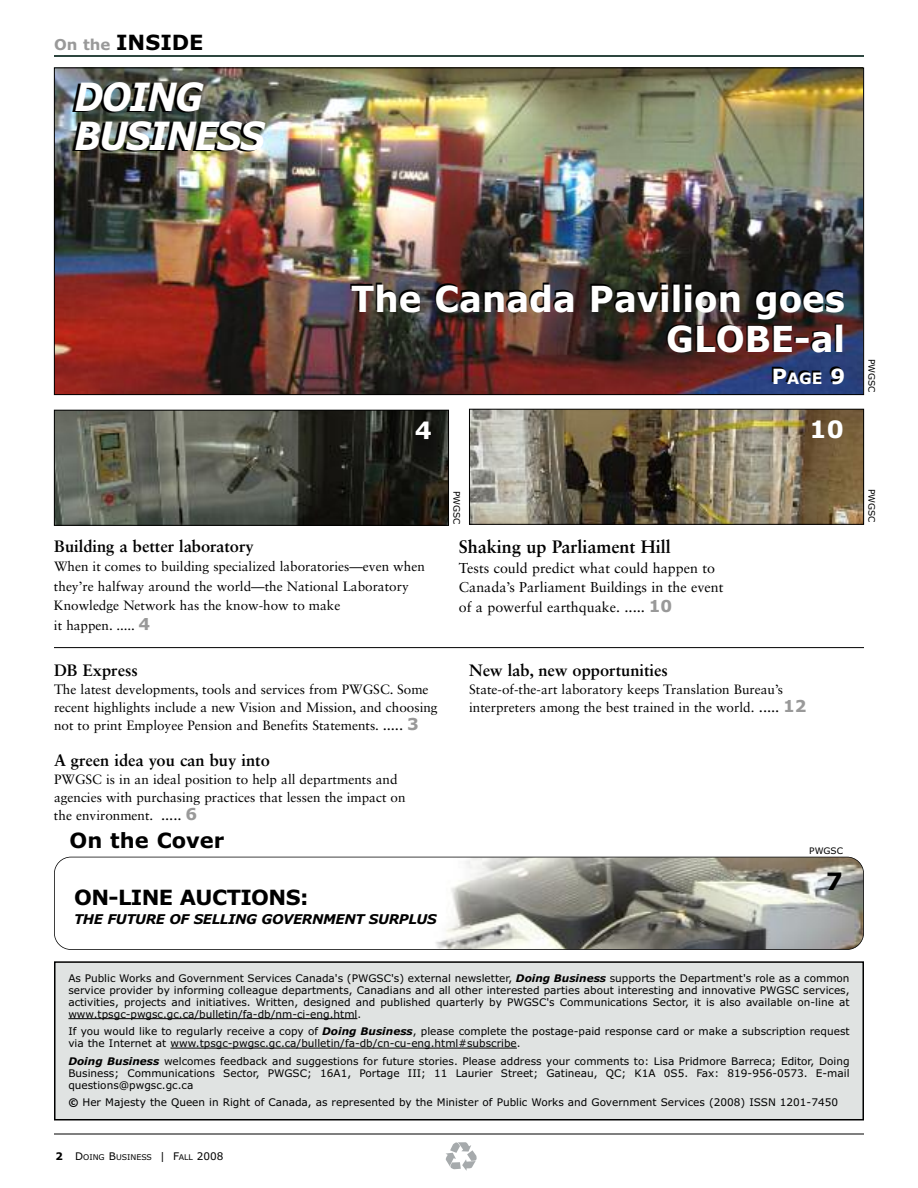
<style>
.page{position:relative;width:918px;height:1188px;background:#fff}
.page>*{position:absolute;margin:0;border:0;box-sizing:border-box;transform-origin:0 0}
.t1{font:italic 700 39px/39px "Verdana";letter-spacing:-.045em;color:#fff;scale:.89 1}
.t2{font:700 36px/40.5px "Verdana";color:#fff;text-align:right;scale:.95 1}
.t3{font:700 24px "Verdana";color:#fff}
.t4{font:700 24px "Verdana";color:#000}
.t5{font:700 21px "Verdana";color:#000}
.t6{font:700 21px "Verdana";letter-spacing:-.03em;color:#000}
.t7{font:700 18px "Sabon LT Std";color:#000}
.t8{font:700 16.5px "Sabon LT Std";color:#000}
.t9{font:700 15.75px "Verdana";color:#fff}
.t10{font:14.25px/19.5px "Sabon LT Std";color:#000}
.t11{font:13.5px/18px "Sabon LT Std";color:#000}
.t12{font:italic 700 13.5px "Verdana";letter-spacing:-.03em;color:#000}
.t13{font:10.5px/12px "Verdana";color:#000;text-align:justify}
.t14{font:9px "Verdana";color:#000}
.t15{font:7.8px "Verdana";color:#000}
.s1{font-size:15px;color:#999}
.s2{font-size:21px}
.s3{font-family:"Verdana";font-weight:700;font-size:16.5px;color:#999}
.s4{font-size:15px}
.s5{font-weight:700;font-style:italic}
.s6{font-weight:700}
.s7{font-weight:700;font-size:10.5px}
.s8{font-size:10.5px}
</style>
<div class="page">
<svg style="left:446px;top:1142px;width:31px;height:29px"></svg>
<img style="left:471px;top:411px;width:391px;height:112px">
<div style="left:469px;top:409px;width:395px;height:116px;border:1px solid #000"></div>
<img style="left:56px;top:412px;width:391px;height:112px">
<div style="left:54px;top:410px;width:395px;height:116px;border:1px solid #000"></div>
<img style="left:56px;top:70px;width:806px;height:323px">
<hr style="left:54px;top:1134px;width:810px;height:1px;background:#000">
<hr style="left:54px;top:56px;width:810px;height:1px;background:#2d463f">
<div style="left:55px;top:962px;width:808px;height:158px;background:#e0e3e2"></div>
<div style="left:54px;top:961px;width:810px;height:159px;border:2px solid #000"></div>
<hr style="left:68px;top:1018px;width:289px;height:1px;background:#000">
<hr style="left:170px;top:1048px;width:347px;height:1px;background:#000">
<hr style="left:54px;top:647px;width:810px;height:1px;background:#000">
<img style="left:435px;top:857px;width:429px;height:93px">
<div style="left:54px;top:857px;width:810px;height:93px;border:2px solid #000;border-radius:17px"></div>
<h3 class="t5" style="left:54px;top:30px;width:151px"><span class="s1">On the</span> INSIDE</h3>
<h1 class="t1" style="left:75px;top:78px;width:215px">DOING<br>BUSINESS</h1>
<h2 class="t2" style="left:351px;top:279px;width:521px">The Canada Pavilion goes<br>GLOBE-al</h2>
<h3 class="t9" style="left:772px;top:369px;width:75px"><span class="s2">P</span>AGE <span class="s2">9</span></h3>
<h3 class="t3" style="left:415px;top:417px;width:19px">4</h3>
<h3 class="t3" style="left:810px;top:416px;width:36px">10</h3>
<p class="t14" style="left:877px;top:359px;width:35px;rotate:90deg">PWGSC</p>
<p class="t14" style="left:462px;top:491px;width:35px;rotate:90deg">PWGSC</p>
<p class="t14" style="left:877px;top:489px;width:35px;rotate:90deg">PWGSC</p>
<h3 class="t8" style="left:54px;top:539px;width:201px">Building a better laboratory</h3>
<p class="t11" style="left:54px;top:558px;width:372px;line-height:19.5px">When it comes to building specialized laboratories—even when they’re halfway around the world—the National Laboratory Knowledge Network has the know-how to make<br>it happen. ..... <span class="s3">4</span></p>
<h3 class="t8" style="left:54px;top:663px;width:85px">DB Express</h3>
<p class="t11" style="left:54px;top:681px;width:385px">The latest developments, tools and services from PWGSC. Some recent highlights include a new Vision and Mission, and choosing not to print Employee Pension and Benefits Statements. <span class="s4">.....</span> <span class="s3">3</span></p>
<h3 class="t8" style="left:54px;top:753px;width:217px">A green idea you can buy into</h3>
<p class="t11" style="left:54px;top:771px;width:353px">PWGSC is in an ideal position to help all departments and agencies with purchasing practices that lessen the impact on the environment. <span class="s4">.....</span> <span class="s3">6</span></p>
<h3 class="t5" style="left:70px;top:828px;width:156px">On the Cover</h3>
<h3 class="t6" style="left:74px;top:885px;width:236px">ON-LINE AUCTIONS:</h3>
<p class="t12" style="left:74px;top:911px;width:364px">THE FUTURE OF SELLING GOVERNMENT SURPLUS</p>
<h3 class="t7" style="left:459px;top:539px;width:213px">Shaking up Parliament Hill</h3>
<h3 class="t10" style="left:459px;top:559px;width:266px">Tests could predict what could happen to<br>Canada’s Parliament Buildings in the event of a powerful earthquake. <span class="s4">.....</span> <span class="s3">10</span></h3>
<h3 class="t8" style="left:469px;top:663px;width:200px">New lab, new opportunities</h3>
<p class="t11" style="left:469px;top:681px;width:339px">State-of-the-art laboratory keeps Translation Bureau’s interpreters among the best trained in the world. <span class="s4">.....</span> <span class="s3">12</span></p>
<p class="t14" style="left:809px;top:845px;width:35px">PWGSC</p>
<h3 class="t4" style="left:826px;top:868px;width:19px">7</h3>
<p class="t13" style="left:68px;top:972px;width:783px">As Public Works and Government Services Canada's (PWGSC's) external newsletter, <span class="s5">Doing Business</span> supports the Department's role as a common service provider by informing colleague departments, Canadians and all other interested parties about interesting and innovative PWGSC services, activities, projects and initiatives. Written, designed and published quarterly by PWGSC's Communications Sector, it is also available on-line at www.tpsgc-pwgsc.gc.ca/bulletin/fa-db/nm-ci-eng.html.</p>
<p class="t13" style="left:68px;top:1026px;width:783px">If you would like to regularly receive a copy of <span class="s5">Doing Business</span>, please complete the postage-paid response card or make a subscription request via the Internet at www.tpsgc-pwgsc.gc.ca/bulletin/fa-db/cn-cu-eng.html#subscribe.</p>
<p class="t13" style="left:68px;top:1055px;width:783px"><span class="s5">Doing Business</span> welcomes feedback and suggestions for future stories. Please address your comments to: Lisa Pridmore Barreca; Editor, Doing Business; Communications Sector, PWGSC; 16A1, Portage III; 11 Laurier Street; Gatineau, QC; K1A 0S5. Fax: 819-956-0573. E-mail questions@pwgsc.gc.ca</p>
<p class="t13" style="left:68px;top:1096px;width:771px"><span class="s6">©</span> Her Majesty the Queen in Right of Canada, as represented by the Minister of Public Works and Government Services (2008) ISSN 1201-7450</p>
<p class="t15" style="left:56px;top:1153px;width:170px"><span class="s7">2</span> <span class="s8">D</span>OING <span class="s8">B</span>USINESS <span class="s8">| F</span>ALL <span class="s8">2008</span></p>
</div>
